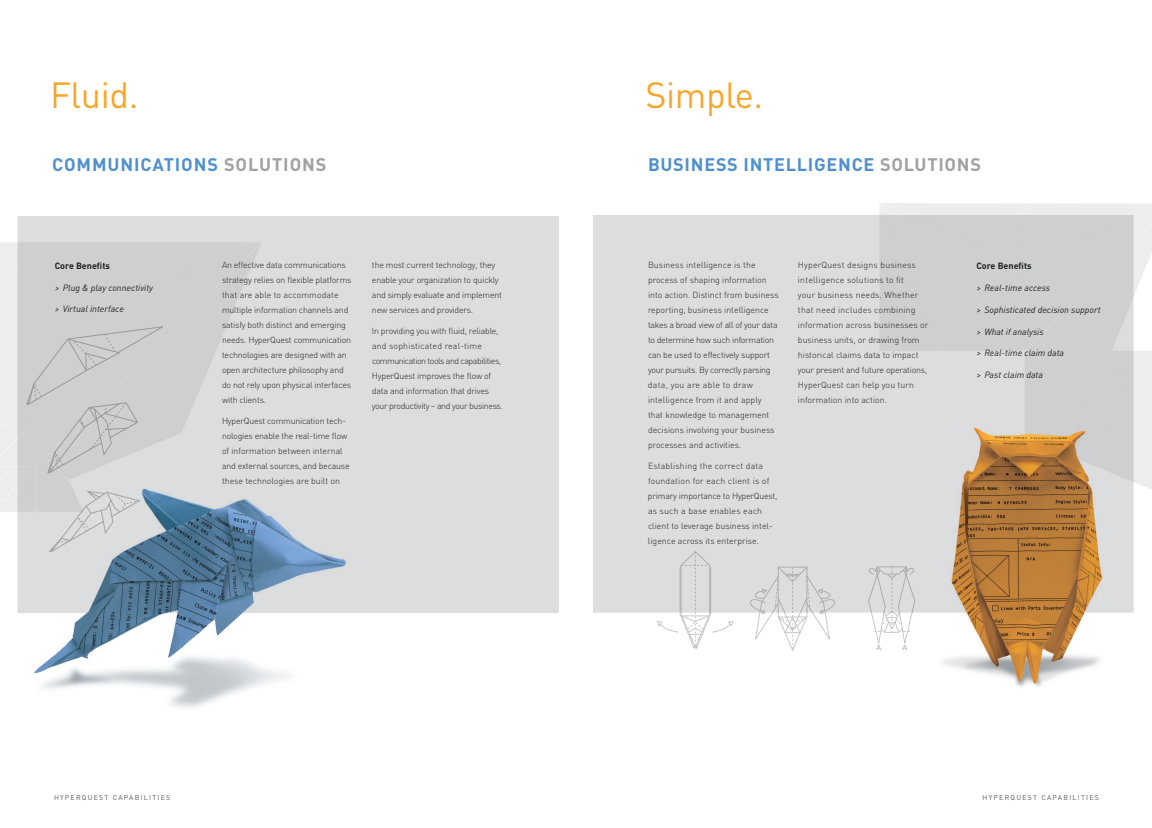
<style>
.page{position:relative;width:1152px;height:828px;background:#fff}
.page>*{position:absolute;margin:0;border:0;box-sizing:border-box;transform-origin:0 0}
.t1{font:36px "DIN";letter-spacing:-.01em;color:#f9a628}
.t2{font:700 18px "DIN";letter-spacing:.04em;color:#5090cc}
.t3{font:italic 9px "DIN";color:#231f20}
.t4{font:700 9px "DIN";color:#231f20}
.t5{font:300 8.8px/15px "DIN";letter-spacing:-.02em;color:#231f20}
.t6{font:300 8.8px/15px "DIN";color:#231f20}
.t7{font:300 8.8px/15px "DIN";letter-spacing:.01em;color:#231f20}
.t8{font:7px "DIN";letter-spacing:.18em;color:#555d60}
.s1{color:#a1a1a5}
</style>
<div class="page">
<img style="left:0;top:216px;width:558px;height:492px">
<img style="left:593px;top:203px;width:559px;height:484px">
<svg style="left:27px;top:327px;width:136px;height:146px;background:#ccccce"></svg>
<svg style="left:50px;top:491px;width:89px;height:60px;background:#d4d5d7"></svg>
<svg style="left:657px;top:551px;width:76px;height:97px"></svg>
<svg style="left:749px;top:567px;width:87px;height:84px"></svg>
<svg style="left:868px;top:567px;width:47px;height:82px"></svg>
<h1 class="t1" style="left:50px;top:73px;width:90px">Fluid.</h1>
<h1 class="t1" style="left:645px;top:72px;width:119px">Simple.</h1>
<h2 class="t2" style="left:52px;top:153px;width:276px">COMMUNICATIONS <span class="s1">SOLUTIONS</span></h2>
<h2 class="t2" style="left:648px;top:153px;width:335px">BUSINESS INTELLIGENCE <span class="s1">SOLUTIONS</span></h2>
<p class="t4" style="left:55px;top:260px;width:57px">Core Benefits</p>
<p class="t3" style="left:55px;top:282px;width:100px">&gt; Plug &amp; play connectivity</p>
<p class="t3" style="left:55px;top:304px;width:71px">&gt; Virtual interface</p>
<p class="t5" style="left:222px;top:257px;width:131px">An effective data communications strategy relies on flexible platforms that are able to accommodate multiple information channels and satisfy both distinct and emerging needs. HyperQuest communication technologies are designed with an open architecture philosophy and do not rely upon physical interfaces with clients.</p>
<p class="t5" style="left:222px;top:413px;width:129px">HyperQuest communication tech&shy;nologies enable the real-time flow of information between internal and external sources, and because these technologies are built on</p>
<p class="t5" style="left:372px;top:257px;width:132px">the most current technology, they enable your organization to quickly and simply evaluate and implement new services and providers.</p>
<p class="t5" style="left:372px;top:323px;width:132px">In providing you with fluid, reliable, and sophisticated real-time communication tools and capabilities, HyperQuest improves the flow of data and information that drives your productivity – and your business.</p>
<p class="t6" style="left:648px;top:257px;width:132px">Business intelligence is the process of shaping information into action. Distinct from business reporting, business intelligence takes a broad view of all of your data to determine how such information can be used to effectively support your pursuits. By correctly parsing data, you are able to draw intelligence from it and apply<br>that knowledge to management decisions involving your business processes and activities.</p>
<p class="t6" style="left:648px;top:458px;width:131px">Establishing the correct data foundation for each client is of primary importance to HyperQuest, as such a base enables each client to leverage business intel&shy;ligence across its enterprise.</p>
<p class="t7" style="left:798px;top:257px;width:132px">HyperQuest designs business intelligence solutions to fit<br>your business needs. Whether that need includes combining information across businesses or business units, or drawing from historical claims data to impact your present and future operations,<br>HyperQuest can help you turn information into action.</p>
<p class="t4" style="left:976px;top:260px;width:57px">Core Benefits</p>
<p class="t3" style="left:976px;top:282px;width:75px">&gt; Real-time access</p>
<p class="t3" style="left:976px;top:304px;width:126px">&gt; Sophisticated decision support</p>
<p class="t3" style="left:976px;top:326px;width:69px">&gt; What if analysis</p>
<p class="t3" style="left:976px;top:347px;width:89px">&gt; Real-time claim data</p>
<p class="t3" style="left:976px;top:369px;width:68px">&gt; Past claim data</p>
<p class="t8" style="left:54px;top:793px;width:118px">HYPERQUEST CAPABILITIES</p>
<p class="t8" style="left:983px;top:793px;width:118px">HYPERQUEST CAPABILITIES</p>
</div>
